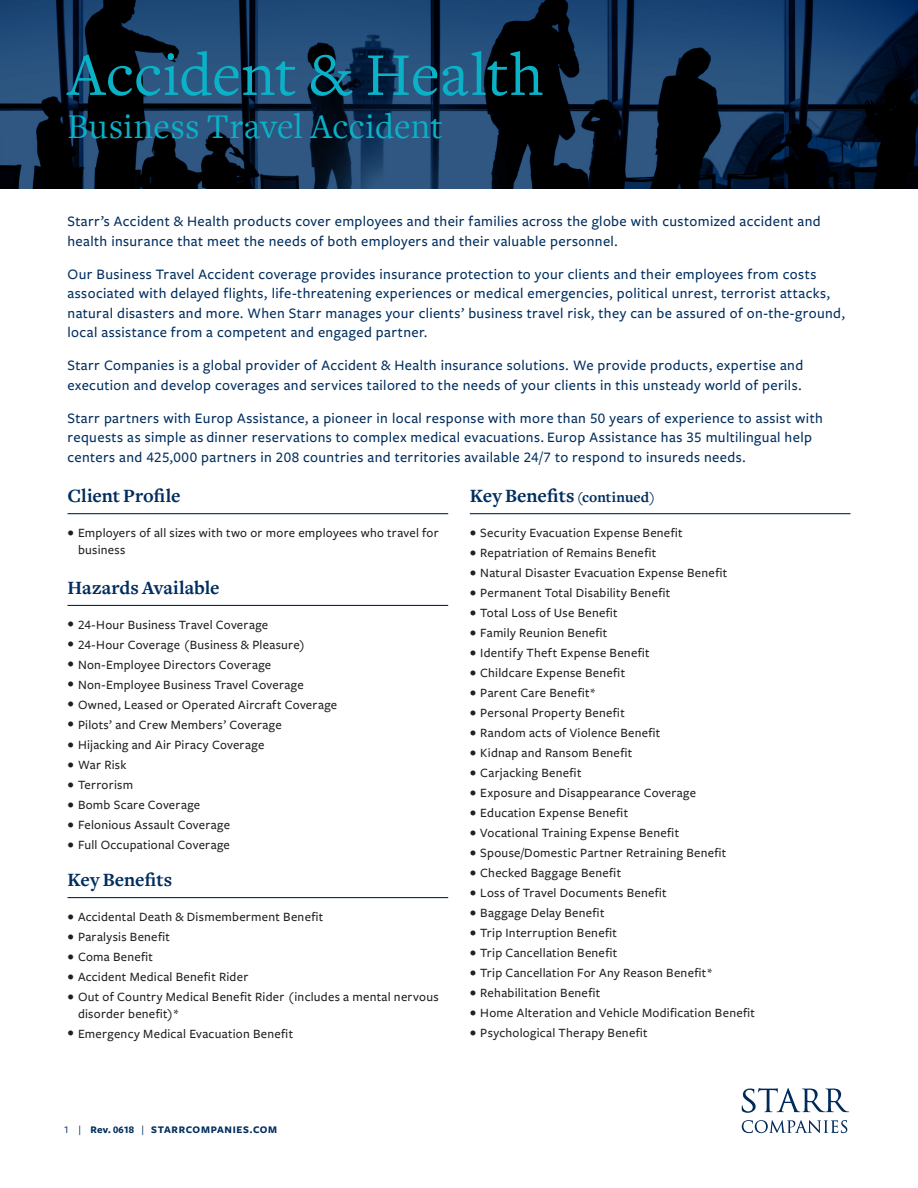
<style>
.page{position:relative;width:918px;height:1188px;background:#fff}
.page>*{position:absolute;margin:0;border:0;box-sizing:border-box;transform-origin:0 0}
.t1{font:63px "Freight Text";letter-spacing:.005em;color:#0bb1c7}
.t2{font:36px "Freight Text";letter-spacing:.01em;color:#0bb1c7}
.Section_Header{font:700 19.5px "Freight Text";color:#002e5e}
.t3{font:500 15px/19.5px "Freight Sans Pro";letter-spacing:.025em;color:#002e5e}
.Body_Bullets{font:500 13.2px/16.5px "Freight Sans Pro";letter-spacing:.02em;color:#231f20}
.t4{font:700 10.5px "Freight Sans Pro";letter-spacing:.055em;color:#002e5e}
.Body_Title{font:500 10.5px "Freight Sans Pro";color:#002e5e}
.s1{font-size:15px}
.s2{font-weight:500}
</style>
<div class="page">
<svg style="left:742px;top:1088px;width:107px;height:25px"></svg>
<svg style="left:742px;top:1120px;width:105px;height:13px"></svg>
<svg style="left:0;top:1px;width:918px;height:188px;background:#142d49"></svg>
<hr style="left:68px;top:513px;width:380px;height:1px;background:#002e5e">
<hr style="left:68px;top:605px;width:380px;height:1px;background:#002e5e">
<hr style="left:68px;top:897px;width:380px;height:1px;background:#002e5e">
<hr style="left:470px;top:513px;width:381px;height:1px;background:#002e5e">
<p class="t1" style="left:68px;top:40px;width:477px">Accident &amp; Health</p>
<p class="t2" style="left:68px;top:107px;width:377px">Business Travel Accident</p>
<p class="t3" style="left:68px;top:211px;width:755px">Starr’s Accident &amp; Health products cover employees and their families across the globe with customized accident and health insurance that meet the needs of both employers and their valuable personnel.</p>
<p class="t3" style="left:68px;top:263px;width:779px">Our Business Travel Accident coverage provides insurance protection to your clients and their employees from costs associated with delayed flights, life-threatening experiences or medical emergencies, political unrest, terrorist attacks, natural disasters and more. When Starr manages your clients’ business travel risk, they can be assured of on-the-ground, local assistance from a competent and engaged partner.</p>
<p class="t3" style="left:68px;top:355px;width:737px">Starr Companies is a global provider of Accident &amp; Health insurance solutions. We provide products, expertise and execution and develop coverages and services tailored to the needs of your clients in this unsteady world of perils.</p>
<p class="t3" style="left:68px;top:407px;width:757px">Starr partners with Europ Assistance, a pioneer in local response with more than 50 years of experience to assist with requests as simple as dinner reservations to complex medical evacuations. Europ Assistance has 35 multilingual help centers and 425,000 partners in 208 countries and territories available 24/7 to respond to insureds needs.</p>
<p class="Section_Header" style="left:68px;top:485px;width:115px">Client Profile</p>
<p class="Body_Bullets" style="left:78px;top:524px;width:362px;text-indent:-10px">• Employers of all sizes with two or more employees who travel for business</p>
<p class="Section_Header" style="left:68px;top:577px;width:154px">Hazards Available</p>
<p class="Body_Bullets" style="left:68px;top:616px;width:202px">• 24-Hour Business Travel Coverage</p>
<p class="Body_Bullets" style="left:68px;top:636px;width:239px">• 24-Hour Coverage (Business &amp; Pleasure)</p>
<p class="Body_Bullets" style="left:68px;top:656px;width:205px">• Non-Employee Directors Coverage</p>
<p class="Body_Bullets" style="left:68px;top:676px;width:238px">• Non-Employee Business Travel Coverage</p>
<p class="Body_Bullets" style="left:68px;top:696px;width:271px">• Owned, Leased or Operated Aircraft Coverage</p>
<p class="Body_Bullets" style="left:68px;top:716px;width:216px">• Pilots’ and Crew Members’ Coverage</p>
<p class="Body_Bullets" style="left:68px;top:736px;width:198px">• Hijacking and Air Piracy Coverage</p>
<p class="Body_Bullets" style="left:68px;top:756px;width:60px">• War Risk</p>
<p class="Body_Bullets" style="left:68px;top:776px;width:67px">• Terrorism</p>
<p class="Body_Bullets" style="left:68px;top:796px;width:134px">• Bomb Scare Coverage</p>
<p class="Body_Bullets" style="left:68px;top:816px;width:164px">• Felonious Assault Coverage</p>
<p class="Body_Bullets" style="left:68px;top:836px;width:164px">• Full Occupational Coverage</p>
<p class="Section_Header" style="left:68px;top:869px;width:106px">Key Benefits</p>
<p class="Body_Bullets" style="left:68px;top:908px;width:257px">• Accidental Death &amp; Dismemberment Benefit</p>
<p class="Body_Bullets" style="left:68px;top:928px;width:104px">• Paralysis Benefit</p>
<p class="Body_Bullets" style="left:68px;top:948px;width:87px">• Coma Benefit</p>
<p class="Body_Bullets" style="left:68px;top:968px;width:182px">• Accident Medical Benefit Rider</p>
<p class="Body_Bullets" style="left:78px;top:988px;width:362px;text-indent:-10px">• Out of Country Medical Benefit Rider (includes a mental nervous disorder benefit)*</p>
<p class="Body_Bullets" style="left:68px;top:1025px;width:227px">• Emergency Medical Evacuation Benefit</p>
<p class="Section_Header" style="left:470px;top:485px;width:187px">Key Benefits <span class="s1">(continued)</span></p>
<p class="Body_Bullets" style="left:470px;top:524px;width:214px">• Security Evacuation Expense Benefit</p>
<p class="Body_Bullets" style="left:470px;top:544px;width:188px">• Repatriation of Remains Benefit</p>
<p class="Body_Bullets" style="left:470px;top:564px;width:259px">• Natural Disaster Evacuation Expense Benefit</p>
<p class="Body_Bullets" style="left:470px;top:584px;width:202px">• Permanent Total Disability Benefit</p>
<p class="Body_Bullets" style="left:470px;top:604px;width:149px">• Total Loss of Use Benefit</p>
<p class="Body_Bullets" style="left:470px;top:624px;width:139px">• Family Reunion Benefit</p>
<p class="Body_Bullets" style="left:470px;top:644px;width:181px">• Identify Theft Expense Benefit</p>
<p class="Body_Bullets" style="left:470px;top:664px;width:157px">• Childcare Expense Benefit</p>
<p class="Body_Bullets" style="left:470px;top:684px;width:128px">• Parent Care Benefit*</p>
<p class="Body_Bullets" style="left:470px;top:704px;width:157px">• Personal Property Benefit</p>
<p class="Body_Bullets" style="left:470px;top:724px;width:192px">• Random acts of Violence Benefit</p>
<p class="Body_Bullets" style="left:470px;top:744px;width:164px">• Kidnap and Ransom Benefit</p>
<p class="Body_Bullets" style="left:470px;top:764px;width:113px">• Carjacking Benefit</p>
<p class="Body_Bullets" style="left:470px;top:784px;width:228px">• Exposure and Disappearance Coverage</p>
<p class="Body_Bullets" style="left:470px;top:804px;width:160px">• Education Expense Benefit</p>
<p class="Body_Bullets" style="left:470px;top:824px;width:211px">• Vocational Training Expense Benefit</p>
<p class="Body_Bullets" style="left:470px;top:844px;width:258px">• Spouse/Domestic Partner Retraining Benefit</p>
<p class="Body_Bullets" style="left:470px;top:864px;width:153px">• Checked Baggage Benefit</p>
<p class="Body_Bullets" style="left:470px;top:884px;width:198px">• Loss of Travel Documents Benefit</p>
<p class="Body_Bullets" style="left:470px;top:904px;width:136px">• Baggage Delay Benefit</p>
<p class="Body_Bullets" style="left:470px;top:924px;width:149px">• Trip Interruption Benefit</p>
<p class="Body_Bullets" style="left:470px;top:944px;width:149px">• Trip Cancellation Benefit</p>
<p class="Body_Bullets" style="left:470px;top:964px;width:245px">• Trip Cancellation For Any Reason Benefit*</p>
<p class="Body_Bullets" style="left:470px;top:984px;width:132px">• Rehabilitation Benefit</p>
<p class="Body_Bullets" style="left:470px;top:1004px;width:287px">• Home Alteration and Vehicle Modification Benefit</p>
<p class="Body_Bullets" style="left:470px;top:1024px;width:179px">• Psychological Therapy Benefit</p>
<p class="Body_Title" style="left:64px;top:1123px;width:7px">1</p>
<p class="t4" style="left:78px;top:1122px;width:200px"><span class="s2">|</span> Rev. 0618 <span class="s2">|</span> STARRCOMPANIES.COM</p>
</div>
